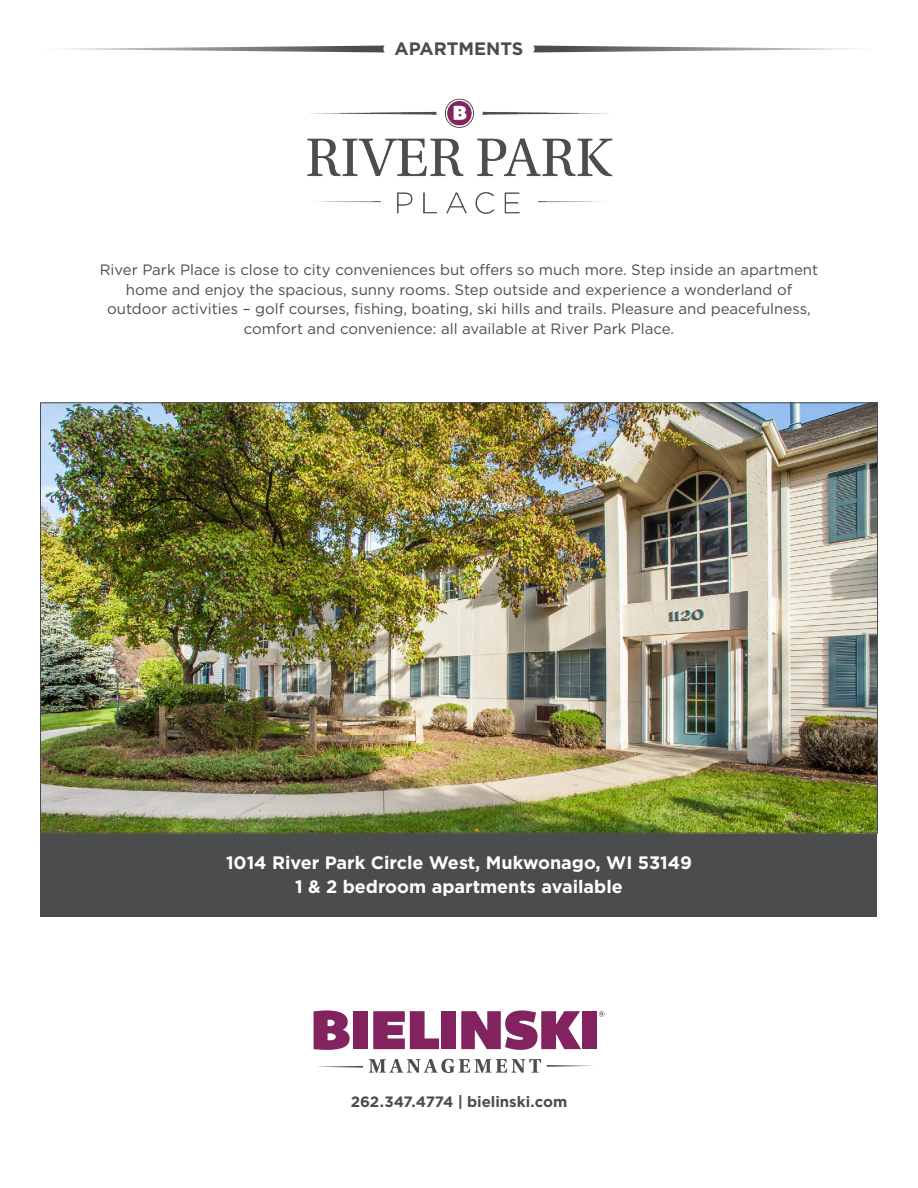
<style>
.page{position:relative;width:918px;height:1188px;background:#fff}
.page>*{position:absolute;margin:0;border:0;box-sizing:border-box;transform-origin:0 0}
.t1{font:700 18px "Gotham";color:#fff}
.t2{font:700 18px "Gotham";color:#4b4c4d}
.t3{font:15px/19.5px "Gotham";color:#4b4c4d;text-align:center}
.t4{font:700 15px "Gotham";color:#4b4c4d}
</style>
<div class="page">
<div style="left:40px;top:833px;width:838px;height:84px;background:#4b4c4d"></div>
<svg style="left:68px;top:46px;width:317px;height:6px"></svg>
<svg style="left:533px;top:46px;width:317px;height:6px"></svg>
<svg style="left:314px;top:1010px;width:36px;height:40px"></svg>
<div style="left:353px;top:1011px;width:15px;height:38px;background:#82225f"></div>
<svg style="left:373px;top:1011px;width:66px;height:38px"></svg>
<div style="left:441px;top:1011px;width:15px;height:38px;background:#82225f"></div>
<svg style="left:461px;top:1010px;width:120px;height:40px"></svg>
<div style="left:582px;top:1011px;width:15px;height:38px;background:#82225f"></div>
<svg style="left:317px;top:1066px;width:46px;height:2px"></svg>
<svg style="left:547px;top:1065px;width:45px;height:2px"></svg>
<svg style="left:369px;top:1059px;width:172px;height:14px"></svg>
<svg style="left:599px;top:1011px;width:5px;height:6px"></svg>
<img style="left:42px;top:405px;width:834px;height:426px">
<img style="left:307px;top:98px;width:306px;height:116px">
<p class="t2" style="left:395px;top:37px;width:130px">APARTMENTS</p>
<p class="t3" style="left:100px;top:260px;width:720px">River Park Place is close to city conveniences but offers so much more. Step inside an apartment home and enjoy the spacious, sunny rooms. Step outside and experience a wonderland of outdoor activities – golf courses, fishing, boating, ski hills and trails. Pleasure and peacefulness, comfort and convenience: all available at River Park Place.</p>
<p class="t1" style="left:226px;top:851px;width:467px">1014 River Park Circle West, Mukwonago, WI 53149</p>
<p class="t1" style="left:295px;top:875px;width:329px">1 &amp; 2 bedroom apartments available</p>
<p class="t4" style="left:351px;top:1092px;width:218px">262.347.4774 | bielinski.com</p>
</div>
